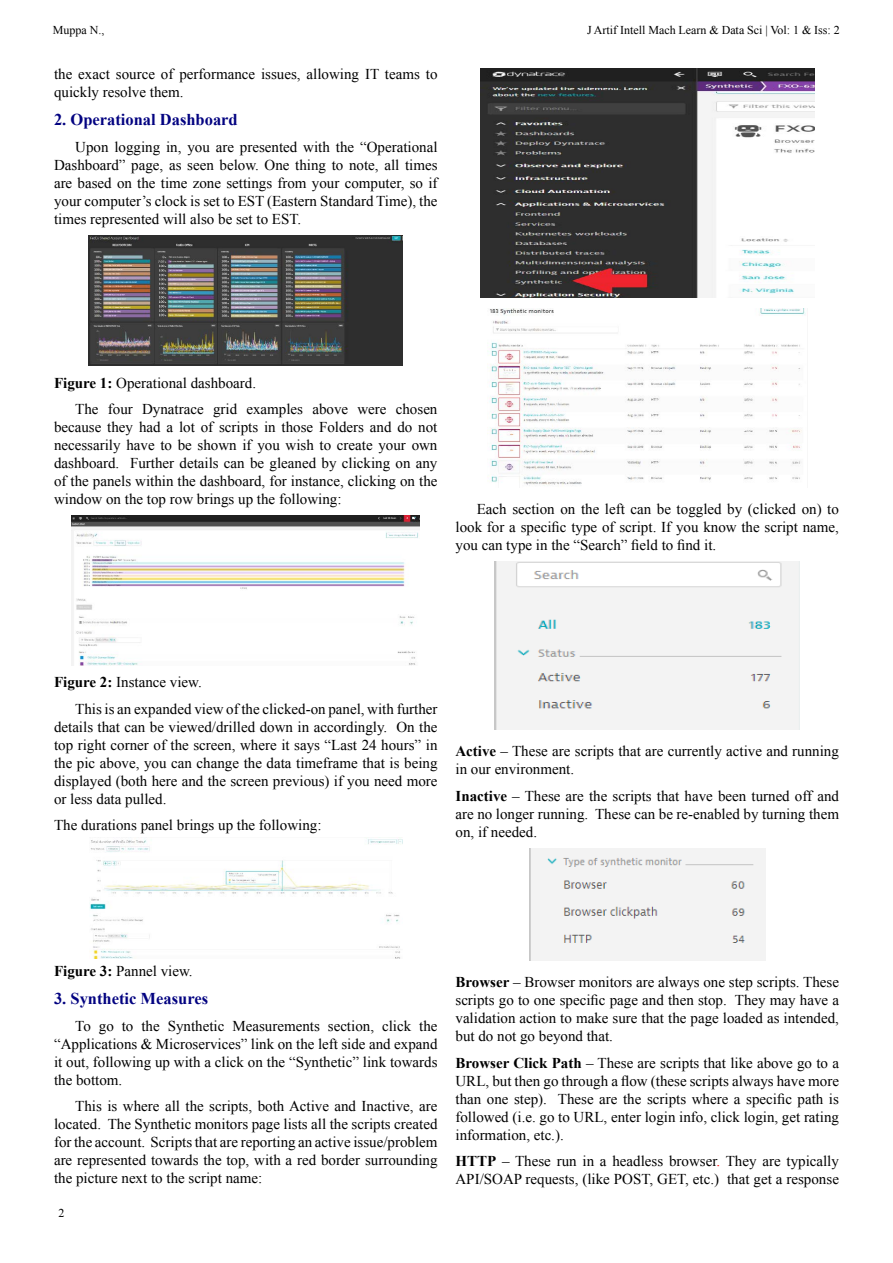
<style>
.page{position:relative;width:893px;height:1263px;background:#fff}
.page>*{position:absolute;margin:0;border:0;box-sizing:border-box;transform-origin:0 0}
.t1{font:700 16.5px "Times New Roman";color:#030381}
.t2{font:15px/18px "Times New Roman";color:#000}
.t3{font:12px "Times New Roman";color:#000}
.s1{font-weight:700}
.s2{color:#f00}
</style>
<div class="page">
<img style="left:89px;top:235px;width:314px;height:131px">
<img style="left:72px;top:516px;width:348px;height:149px">
<img style="left:90px;top:838px;width:312px;height:120px">
<img style="left:480px;top:68px;width:334px;height:229px">
<img style="left:487px;top:309px;width:319px;height:176px">
<img style="left:495px;top:561px;width:305px;height:168px">
<img style="left:529px;top:848px;width:236px;height:112px">
<p class="t3" style="left:53px;top:22px;width:53px">Muppa N.,</p>
<p class="t2" style="left:54px;top:65px;width:385px">the exact source of performance issues, allowing IT teams to quickly resolve them.</p>
<p class="t1" style="left:54px;top:108px;width:185px">2. Operational Dashboard</p>
<p class="t2" style="left:54px;top:137px;width:385px;text-align:justify;text-indent:21px">Upon logging in, you are presented with the “Operational Dashboard” page, as seen below. One thing to note, all times are based on the time zone settings from your computer, so if your computer s’ clock is set to EST (Eastern Standard Time ,) the times represented will also be set to EST.</p>
<p class="t3" style="left:587px;top:22px;width:254px">J Artif Intell Mach Learn &amp; Data Sci | Vol 1: &amp; Iss 2:</p>
<p class="t2" style="left:54px;top:374px;width:204px"><span class="s1">Figure 1:</span> Operational dashboard.</p>
<p class="t2" style="left:75px;top:400px;width:25px">The</p>
<p class="t2" style="left:54px;top:418px;width:385px">because they had a lot of scripts in those Folders and do not</p>
<p class="t2" style="left:54px;top:436px;width:385px">necessarily have to be shown if you wish to create your own</p>
<p class="t2" style="left:130px;top:454px;width:309px">Further details can be gleaned by clicking on any</p>
<p class="t2" style="left:213px;top:400px;width:26px">grid</p>
<p class="t2" style="left:246px;top:400px;width:58px">examples</p>
<p class="t2" style="left:312px;top:400px;width:37px">above</p>
<p class="t2" style="left:396px;top:400px;width:43px">chosen</p>
<p class="t2" style="left:108px;top:400px;width:26px">four</p>
<p class="t2" style="left:142px;top:400px;width:63px">Dynatrace</p>
<p class="t2" style="left:357px;top:400px;width:31px">were</p>
<p class="t2" style="left:54px;top:454px;width:385px">dashboard.<br>of the panels within the dashboard, for instance, clicking on the window on the top row brings up the following:</p>
<p class="t2" style="left:455px;top:499px;width:385px;text-align:justify;text-indent:21px">Each section on the left can be toggled by (clicked on) to look for a specific type of script. If you know the script name, you can type in the “Search” field to find .i t</p>
<p class="t2" style="left:75px;top:669px;width:364px;line-height:26.5px;text-indent:-21px"><span class="s1">Figure 2:</span> Instance view.<br>This is an expanded view of the clicked-on panel, with further</p>
<p class="t2" style="left:396px;top:718px;width:43px">On the</p>
<p class="t2" style="left:54px;top:718px;width:385px">details that can be viewed/drilled down in accordingly.<br>top right corner of the screen, where it says “Last 24 hours” in the pic above, you can change the data timeframe that is being displayed (both here and the screen previous) if you need more or less data pulled.</p>
<p class="t2" style="left:54px;top:816px;width:269px">The durations panel brings up the following:</p>
<p class="t2" style="left:455px;top:742px;width:385px"><span class="s1">Active</span> – These are scripts that are currently active and running in our environment.</p>
<p class="t2" style="left:455px;top:786px;width:385px;text-align:right"><span class="s1">Inactive</span> – These are the scripts that have been turned off and<br>These can be re-enabled by turning them</p>
<p class="t2" style="left:455px;top:804px;width:134px">are no longer running. on if, needed.</p>
<p class="t2" style="left:54px;top:962px;width:140px"><span class="s1">Figure 3:</span> Pannel view.</p>
<p class="t1" style="left:54px;top:987px;width:156px">3. Synthetic Measures</p>
<p class="t2" style="left:141px;top:1016px;width:20px">the</p>
<p class="t2" style="left:168px;top:1016px;width:58px">Synthetic</p>
<p class="t2" style="left:328px;top:1016px;width:48px">section,</p>
<p class="t2" style="left:382px;top:1016px;width:31px">click</p>
<p class="t2" style="left:419px;top:1016px;width:20px">the</p>
<p class="t2" style="left:54px;top:1016px;width:385px;text-indent:21px">To<br>“Applications &amp; Microservices” link on the left side and expand it out, following up with a click on the “Synthetic” link towards the bottom.</p>
<p class="t2" style="left:54px;top:1097px;width:385px;text-align:justify;text-indent:21px">This is where all the scripts, both Active and Inactive, are located. The Synthetic monitors page lists all the scripts created for the account. Scripts that are reporting an active issue/problem are represented towards the top, with a red border surrounding the picture next to the script name:</p>
<p class="t2" style="left:232px;top:1016px;width:89px">Measurements</p>
<p class="t2" style="left:122px;top:1016px;width:13px">to</p>
<p class="t2" style="left:99px;top:1016px;width:16px">go</p>
<p class="t3" style="left:59px;top:1205px;width:7px">2</p>
<p class="t2" style="left:455px;top:973px;width:385px;text-align:right"><span class="s1">Browser</span> – Browser monitors are always one step scripts. These<br>They may have a</p>
<p class="t2" style="left:455px;top:991px;width:385px">scripts go to one specific page and then stop.<br>validation action to make sure that the page loaded as intended, but do not go beyond that.</p>
<p class="t2" style="left:455px;top:1053px;width:385px;text-align:right"><span class="s1">Browser Click Path</span> – These are scripts that like above go to a<br>URL, but then go through a flow (these scripts always have more<br>These are the scripts where a specific path is</p>
<p class="t2" style="left:455px;top:1089px;width:385px">than one step .)<br>followed .e. i( go to URL, enter login info, click login, get rating information, etc .(.</p>
<p class="t2" style="left:455px;top:1152px;width:385px;text-align:right"><span class="s1">HTTP</span> – These run in a headless browser<span class="s2">.</span> They are typically that get a response</p>
<p class="t2" style="left:455px;top:1170px;width:265px">API/SOAP requests (, like POST, GET, etc ) .</p>
</div>
